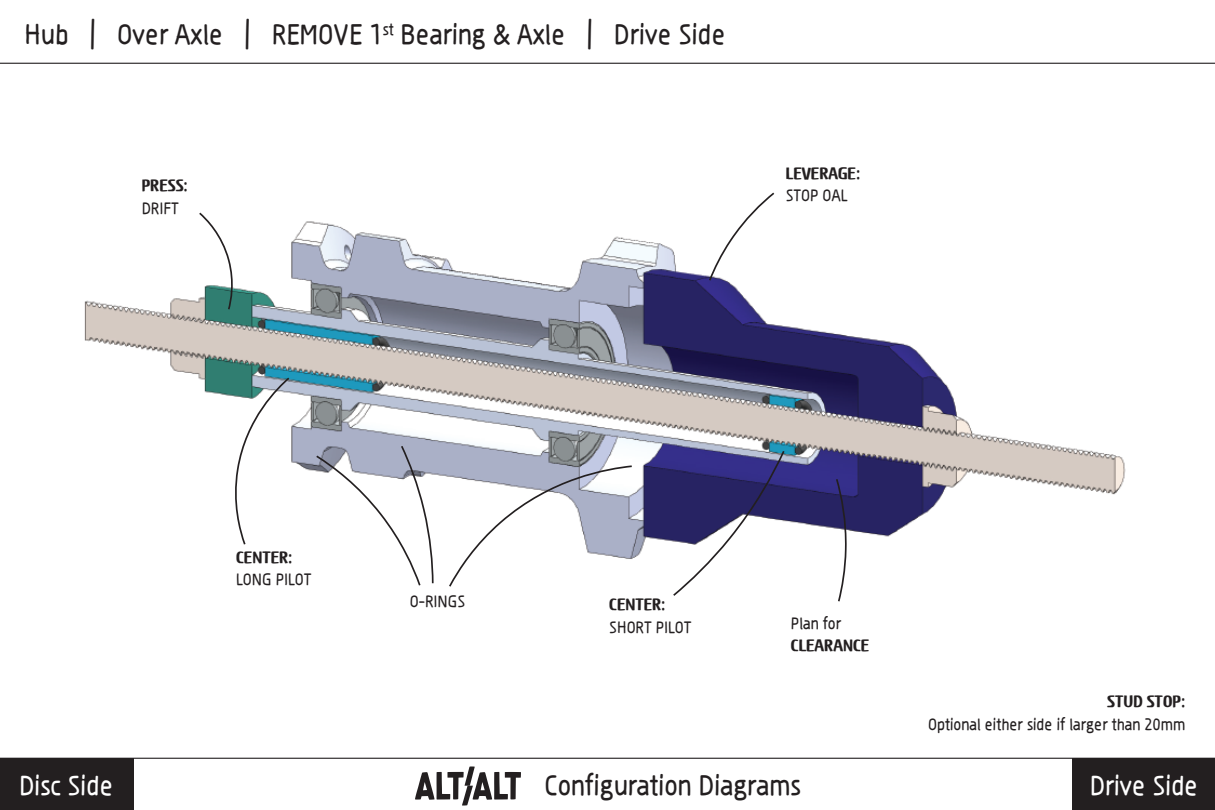
<style>
.page{position:relative;width:1215px;height:810px;background:#fff}
.page>*{position:absolute;margin:0;border:0;box-sizing:border-box;transform-origin:0 0}
.t1{font:27px "Sys Falso";color:#231f20}
.t2{font:26.32px "Sys Falso";color:#fff}
.t3{font:15.75px "Sys Falso";color:#231f20}
.t4{font:700 15.75px "Sys Falso";color:#231f20}
</style>
<div class="page">
<svg style="left:415px;top:767px;width:106px;height:39px"></svg>
<hr style="left:0;top:758px;width:1215px;height:1px;background:#231f20">
<hr style="left:0;top:63px;width:1215px;height:1px;background:#231f20">
<div style="left:0;top:758px;width:134px;height:52px;background:#231f20"></div>
<div style="left:1073px;top:758px;width:142px;height:52px;background:#231f20"></div>
<img style="left:84px;top:221px;width:1042px;height:337px">
<svg style="left:197px;top:212px;width:40px;height:99px"></svg>
<svg style="left:230px;top:376px;width:61px;height:170px"></svg>
<svg style="left:314px;top:444px;width:120px;height:142px"></svg>
<svg style="left:447px;top:464px;width:187px;height:123px"></svg>
<svg style="left:671px;top:449px;width:115px;height:147px"></svg>
<svg style="left:835px;top:477px;width:12px;height:125px"></svg>
<svg style="left:708px;top:192px;width:68px;height:90px"></svg>
<h1 class="t1" style="left:24px;top:16px;width:703px">Hub | Over Axle | REMOVE 1<sup>st</sup> Bearing &amp; Axle | Drive Side</h1>
<p class="t4" style="left:142px;top:175px;width:48px">PRESS:</p>
<p class="t3" style="left:142px;top:197px;width:39px">DRIFT</p>
<p class="t4" style="left:786px;top:163px;width:76px">LEVERAGE:</p>
<p class="t3" style="left:786px;top:185px;width:63px">STOP OAL</p>
<p class="t4" style="left:236px;top:547px;width:58px">CENTER:</p>
<p class="t3" style="left:236px;top:569px;width:77px">LONG PILOT</p>
<p class="t3" style="left:410px;top:591px;width:57px">O-RINGS</p>
<p class="t4" style="left:609px;top:594px;width:58px">CENTER:</p>
<p class="t3" style="left:609px;top:617px;width:83px">SHORT PILOT</p>
<p class="t3" style="left:791px;top:613px;width:52px">Plan for</p>
<p class="t4" style="left:791px;top:635px;width:80px">CLEARANCE</p>
<p class="t4" style="left:1107px;top:691px;width:80px">STUD STOP:</p>
<p class="t3" style="left:928px;top:714px;width:259px">Optional either side if larger than 20mm</p>
<h2 class="t2" style="left:19px;top:768px;width:96px">Disc Side</h2>
<h1 class="t1" style="left:545px;top:767px;width:258px">Configuration Diagrams</h1>
<h2 class="t2" style="left:1090px;top:768px;width:110px">Drive Side</h2>
</div>
